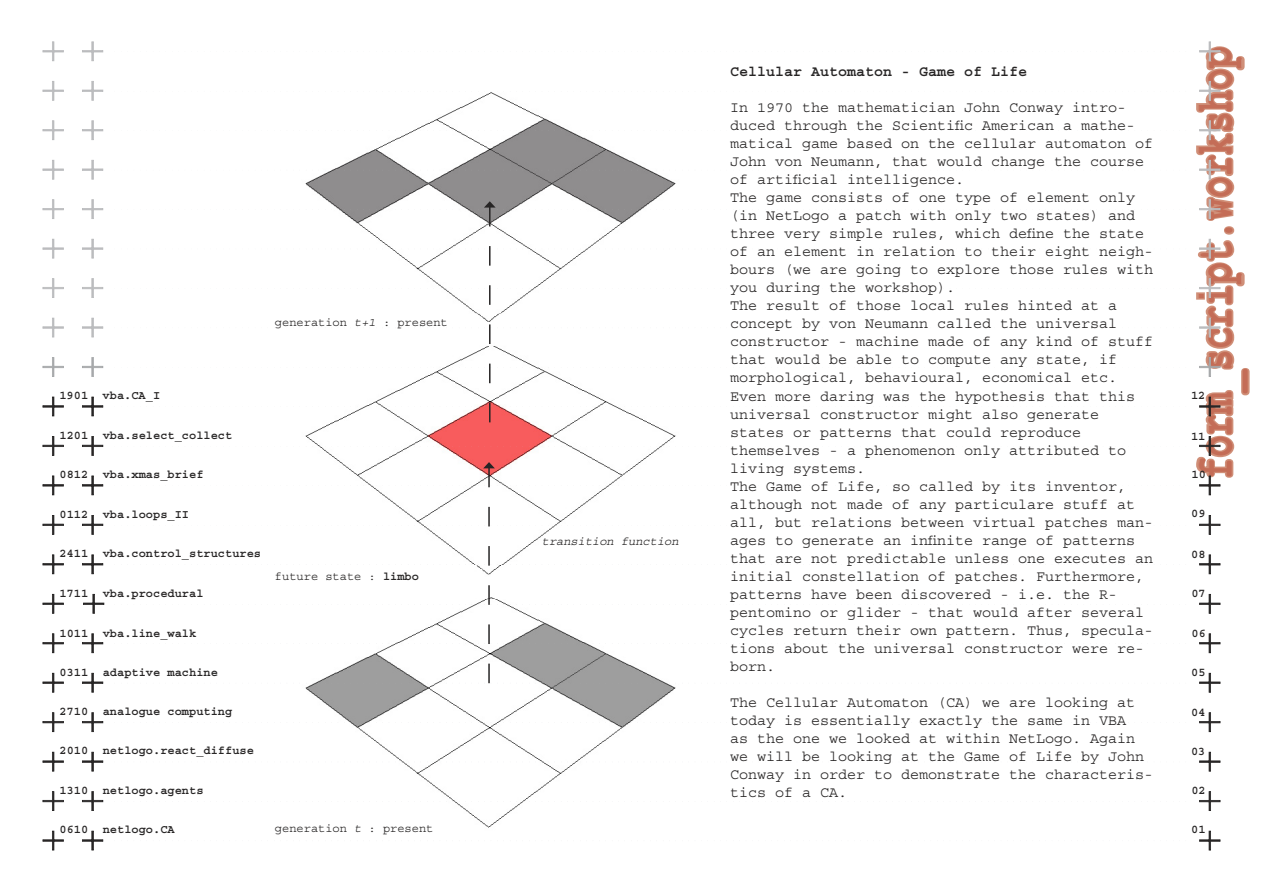
<style>
.page{position:relative;width:1263px;height:893px;background:#fff}
.page>*{position:absolute;margin:0;border:0;box-sizing:border-box;transform-origin:0 0}
.t1{font:700 54px "Courier New";color:#c46d57;scale:.67 1}
.t2{font:15px/18px "Courier";color:#272525}
.t3{font:700 15px "Courier";color:#272525}
.t4{font:700 12px "Courier";color:#272525}
.t5{font:12px "Courier";color:#272525}
.t6{font:italic 12px "Courier";color:#272525}
.s1{font-style:italic}
.s2{font-weight:700}
</style>
<div class="page">
<svg style="left:1199px;top:831px;width:21px;height:19px"></svg>
<svg style="left:1199px;top:791px;width:21px;height:20px"></svg>
<svg style="left:1199px;top:752px;width:21px;height:19px"></svg>
<svg style="left:1199px;top:712px;width:21px;height:20px"></svg>
<svg style="left:1199px;top:673px;width:21px;height:20px"></svg>
<svg style="left:1199px;top:633px;width:21px;height:20px"></svg>
<svg style="left:1199px;top:594px;width:21px;height:20px"></svg>
<svg style="left:1199px;top:554px;width:21px;height:20px"></svg>
<svg style="left:1199px;top:515px;width:21px;height:20px"></svg>
<svg style="left:1196px;top:41px;width:54px;height:454px"></svg>
<svg style="left:43px;top:831px;width:21px;height:19px"></svg>
<svg style="left:43px;top:791px;width:21px;height:20px"></svg>
<svg style="left:43px;top:752px;width:21px;height:19px"></svg>
<svg style="left:43px;top:712px;width:21px;height:20px"></svg>
<svg style="left:43px;top:673px;width:21px;height:20px"></svg>
<svg style="left:43px;top:633px;width:21px;height:20px"></svg>
<svg style="left:43px;top:594px;width:21px;height:20px"></svg>
<svg style="left:43px;top:554px;width:21px;height:20px"></svg>
<svg style="left:43px;top:515px;width:21px;height:20px"></svg>
<svg style="left:43px;top:475px;width:21px;height:20px"></svg>
<svg style="left:43px;top:436px;width:21px;height:20px"></svg>
<svg style="left:43px;top:397px;width:21px;height:19px"></svg>
<svg style="left:43px;top:357px;width:21px;height:20px"></svg>
<svg style="left:43px;top:318px;width:21px;height:19px"></svg>
<svg style="left:43px;top:278px;width:21px;height:20px"></svg>
<svg style="left:43px;top:239px;width:21px;height:19px"></svg>
<svg style="left:43px;top:199px;width:21px;height:20px"></svg>
<svg style="left:43px;top:160px;width:21px;height:20px"></svg>
<svg style="left:43px;top:120px;width:21px;height:20px"></svg>
<svg style="left:43px;top:81px;width:21px;height:20px"></svg>
<svg style="left:43px;top:41px;width:21px;height:20px"></svg>
<svg style="left:82px;top:831px;width:21px;height:19px"></svg>
<svg style="left:82px;top:791px;width:21px;height:20px"></svg>
<svg style="left:82px;top:752px;width:21px;height:19px"></svg>
<svg style="left:82px;top:712px;width:21px;height:20px"></svg>
<svg style="left:82px;top:673px;width:21px;height:20px"></svg>
<svg style="left:82px;top:633px;width:21px;height:20px"></svg>
<svg style="left:83px;top:594px;width:21px;height:20px"></svg>
<svg style="left:82px;top:554px;width:21px;height:20px"></svg>
<svg style="left:82px;top:515px;width:21px;height:20px"></svg>
<svg style="left:82px;top:475px;width:21px;height:20px"></svg>
<svg style="left:82px;top:436px;width:21px;height:20px"></svg>
<svg style="left:82px;top:397px;width:21px;height:19px"></svg>
<svg style="left:82px;top:357px;width:21px;height:20px"></svg>
<svg style="left:82px;top:318px;width:21px;height:19px"></svg>
<svg style="left:82px;top:278px;width:21px;height:20px"></svg>
<svg style="left:82px;top:239px;width:21px;height:19px"></svg>
<svg style="left:82px;top:199px;width:21px;height:20px"></svg>
<svg style="left:82px;top:160px;width:21px;height:20px"></svg>
<svg style="left:82px;top:120px;width:21px;height:20px"></svg>
<svg style="left:82px;top:81px;width:21px;height:20px"></svg>
<svg style="left:82px;top:41px;width:21px;height:20px"></svg>
<img style="left:305px;top:598px;width:371px;height:230px">
<img style="left:305px;top:801px;width:371px;height:1px">
<img style="left:305px;top:762px;width:371px;height:1px">
<img style="left:305px;top:722px;width:371px;height:1px">
<img style="left:305px;top:643px;width:371px;height:1px">
<img style="left:305px;top:604px;width:371px;height:1px">
<img style="left:305px;top:346px;width:371px;height:220px">
<img style="left:305px;top:564px;width:371px;height:1px">
<img style="left:305px;top:446px;width:371px;height:1px">
<img style="left:305px;top:92px;width:371px;height:222px">
<img style="left:305px;top:170px;width:371px;height:1px">
<img style="left:305px;top:130px;width:371px;height:1px">
<svg style="left:305px;top:664px;width:371px;height:20px"></svg>
<hr style="left:488px;top:624px;width:2px;height:20px;background:#272525">
<hr style="left:488px;top:585px;width:2px;height:20px;background:#272525">
<hr style="left:488px;top:546px;width:2px;height:20px;background:#272525">
<svg style="left:305px;top:507px;width:371px;height:19px"></svg>
<svg style="left:305px;top:462px;width:371px;height:25px"></svg>
<svg style="left:305px;top:403px;width:371px;height:19px"></svg>
<svg style="left:305px;top:364px;width:371px;height:19px"></svg>
<svg style="left:305px;top:285px;width:371px;height:20px"></svg>
<svg style="left:305px;top:246px;width:371px;height:20px"></svg>
<svg style="left:305px;top:201px;width:371px;height:25px"></svg>
<h1 class="t1" style="left:1181px;top:479px;width:647px;rotate:-90deg">form_script.workshop</h1>
<p class="t3" style="left:730px;top:64px;width:299px">Cellular Automaton - Game of Life</p>
<p class="t2" style="left:730px;top:99px;width:425px">In 1970 the mathematician John Conway intro&shy;duced through the Scientific American a mathe&shy;matical game based on the cellular automaton of John von Neumann, that would change the course of artificial intelligence.<br>The game consists of one type of element only (in NetLogo a patch with only two states) and three very simple rules, which define the state of an element in relation to their eight neigh&shy;bours (we are going to explore those rules with you during the workshop).<br>The result of those local rules hinted at a concept by von Neumann called the universal constructor - machine made of any kind of stuff that would be able to compute any state, if morphological, behavioural, economical etc.<br>Even more daring was the hypothesis that this universal constructor might also generate states or patterns that could reproduce themselves - a phenomenon only attributed to living systems.<br>The Game of Life, so called by its inventor, although not made of any particulare stuff at all, but relations between virtual patches man&shy;ages to generate an infinite range of patterns that are not predictable unless one executes an initial constellation of patches. Furthermore, patterns have been discovered - i.e. the R&shy;pentomino or glider - that would after several cycles return their own pattern. Thus, specula&shy;tions about the universal constructor were re&shy;born.</p>
<p class="t2" style="left:730px;top:693px;width:425px">The Cellular Automaton (CA) we are looking at today is essentially exactly the same in VBA<br>as the one we looked at within NetLogo. Again we will be looking at the Game of Life by John Conway in order to demonstrate the characteris&shy;tics of a CA.</p>
<p class="t5" style="left:275px;top:316px;width:174px">generation <span class="s1">t+1</span> : present</p>
<p class="t4" style="left:59px;top:390px;width:102px">1901 vba.CA_I</p>
<p class="t4" style="left:1191px;top:390px;width:16px">12</p>
<p class="t4" style="left:60px;top:430px;width:174px">1201 vba.select_collect</p>
<p class="t4" style="left:1191px;top:430px;width:16px">11</p>
<p class="t4" style="left:60px;top:469px;width:145px">0812 vba.xmas_brief</p>
<p class="t4" style="left:1191px;top:468px;width:16px">10</p>
<p class="t4" style="left:60px;top:508px;width:131px">0112 vba.loops_II</p>
<p class="t4" style="left:1191px;top:508px;width:16px">09</p>
<p class="t6" style="left:542px;top:535px;width:138px">transition function</p>
<p class="t4" style="left:60px;top:548px;width:203px">2411 vba.control_structures</p>
<p class="t4" style="left:1191px;top:548px;width:16px">08</p>
<p class="t5" style="left:275px;top:570px;width:145px">future state : <span class="s2">limbo</span></p>
<p class="t4" style="left:60px;top:587px;width:145px">1711 vba.procedural</p>
<p class="t4" style="left:1191px;top:587px;width:16px">07</p>
<p class="t4" style="left:60px;top:627px;width:138px">1011 vba.line_walk</p>
<p class="t4" style="left:1191px;top:627px;width:16px">06</p>
<p class="t4" style="left:60px;top:666px;width:160px">0311 adaptive machine</p>
<p class="t4" style="left:1191px;top:667px;width:16px">05</p>
<p class="t4" style="left:60px;top:705px;width:174px">2710 analogue computing</p>
<p class="t4" style="left:1191px;top:706px;width:16px">04</p>
<p class="t4" style="left:60px;top:744px;width:196px">2010 netlogo.react_diffuse</p>
<p class="t4" style="left:1191px;top:745px;width:16px">03</p>
<p class="t4" style="left:60px;top:784px;width:145px">1310 netlogo.agents</p>
<p class="t4" style="left:1191px;top:784px;width:16px">02</p>
<p class="t5" style="left:275px;top:823px;width:160px">generation <span class="s1">t</span> : present</p>
<p class="t4" style="left:60px;top:823px;width:117px">0610 netlogo.CA</p>
<p class="t4" style="left:1191px;top:824px;width:16px">01</p>
</div>
